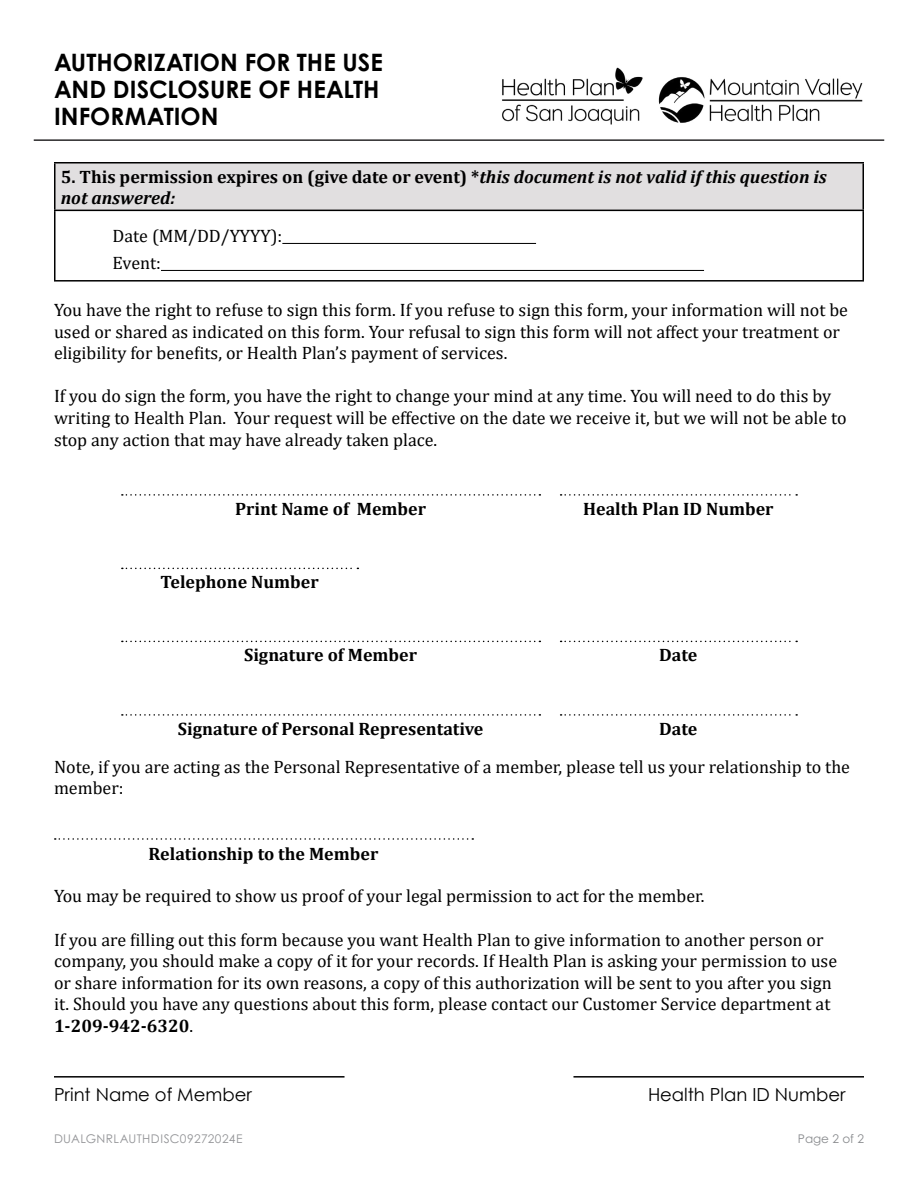
<style>
.page{position:relative;width:918px;height:1188px;background:#fff}
.page>*{position:absolute;margin:0;border:0;box-sizing:border-box;transform-origin:0 0}
.t1{font:700 24px/27px "Century Gothic Pro";color:#000}
.t2{font:18px/21.6px "Cambria";color:#000}
.t3{font:700 18px "Cambria";color:#000}
.t4{font:italic 700 18px/21.6px "Cambria";color:#000}
.t5{font:18px "Century Gothic";color:#000}
.t6{font:12px "Century Gothic Pro";letter-spacing:.03em;color:#949598}
.t7{font:12px "Century Gothic Pro";color:#898b8e}
.s1{font-style:normal}
.s2{font-weight:700}
</style>
<div class="page">
<img style="left:502px;top:67px;width:361px;height:58px">
<hr style="left:34px;top:139px;width:850px;height:2px;background:#292829">
<div style="left:55px;top:163px;width:808px;height:47px;background:#e1dfe0"></div>
<hr style="left:54px;top:162px;width:810px;height:2px;background:#000">
<hr style="left:54px;top:164px;width:2px;height:46px;background:#000">
<hr style="left:862px;top:164px;width:2px;height:46px;background:#000">
<hr style="left:54px;top:210px;width:810px;height:1px;background:#000">
<hr style="left:54px;top:211px;width:2px;height:69px;background:#000">
<hr style="left:862px;top:211px;width:2px;height:69px;background:#000">
<hr style="left:54px;top:280px;width:810px;height:2px;background:#000">
<hr style="left:282px;top:243px;width:254px;height:1px;background:#000">
<hr style="left:161px;top:270px;width:543px;height:1px;background:#000">
<svg style="left:122px;top:494px;width:418px;height:2px"></svg>
<svg style="left:122px;top:568px;width:236px;height:1px"></svg>
<svg style="left:561px;top:494px;width:236px;height:2px"></svg>
<svg style="left:561px;top:641px;width:236px;height:1px"></svg>
<svg style="left:561px;top:714px;width:236px;height:2px"></svg>
<svg style="left:122px;top:641px;width:418px;height:1px"></svg>
<svg style="left:122px;top:714px;width:418px;height:2px"></svg>
<svg style="left:55px;top:838px;width:418px;height:2px"></svg>
<hr style="left:54px;top:1076px;width:291px;height:2px;background:#000">
<hr style="left:573px;top:1076px;width:291px;height:2px;background:#000">
<h1 class="t1" style="left:54px;top:49px;width:330px">AUTHORIZATION FOR THE USE<br>AND DISCLOSURE OF HEALTH<br>INFORMATION</h1>
<p class="t4" style="left:61px;top:165px;width:768px"><span class="s1">5. This permission expires on (give date or event) *</span>this document is not valid if this question is not answered:</p>
<p class="t2" style="left:113px;top:223px;width:171px;line-height:27px">Date (MM/DD/YYYY):<br>Event:</p>
<p class="t2" style="left:54px;top:299px;width:796px">You have the right to refuse to sign this form. If you refuse to sign this form, your information will not be used or shared as indicated on this form. Your refusal to sign this form will not affect your treatment or eligibility for benefits, or Health Plan’s payment of services.</p>
<p class="t2" style="left:54px;top:385px;width:794px">If you do sign the form, you have the right to change your mind at any time. You will need to do this by writing to Health Plan. Your request will be effective on the date we receive it, but we will not be able to stop any action that may have already taken place.</p>
<p class="t3" style="left:235px;top:496px;width:193px">Print Name of Member</p>
<p class="t3" style="left:583px;top:496px;width:192px">Health Plan ID Number</p>
<p class="t3" style="left:161px;top:570px;width:160px">Telephone Number</p>
<p class="t3" style="left:244px;top:643px;width:175px">Signature of Member</p>
<p class="t3" style="left:659px;top:643px;width:40px">Date</p>
<p class="t3" style="left:178px;top:716px;width:307px">Signature of Personal Representative</p>
<p class="t3" style="left:659px;top:716px;width:40px">Date</p>
<p class="t2" style="left:54px;top:756px;width:798px">Note, if you are acting as the Personal Representative of a member, please tell us your relationship to the member:</p>
<p class="t3" style="left:149px;top:841px;width:231px">Relationship to the Member</p>
<p class="t2" style="left:54px;top:885px;width:652px">You may be required to show us proof of your legal permission to act for the member.</p>
<p class="t2" style="left:54px;top:929px;width:785px">If you are filling out this form because you want Health Plan to give information to another person or company, you should make a copy of it for your records. If Health Plan is asking your permission to use or share information for its own reasons, a copy of this authorization will be sent to you after you sign it. Should you have any questions about this form, please contact our Customer Service department at <span class="s2">1-209-942-6320</span>.</p>
<p class="t5" style="left:54px;top:1082px;width:199px">Print Name of Member</p>
<p class="t5" style="left:648px;top:1082px;width:199px">Health Plan ID Number</p>
<p class="t6" style="left:54px;top:1131px;width:190px">DUALGNRLAUTHDISC09272024E</p>
<p class="t7" style="left:798px;top:1131px;width:68px">Page 2 of 2</p>
</div>
